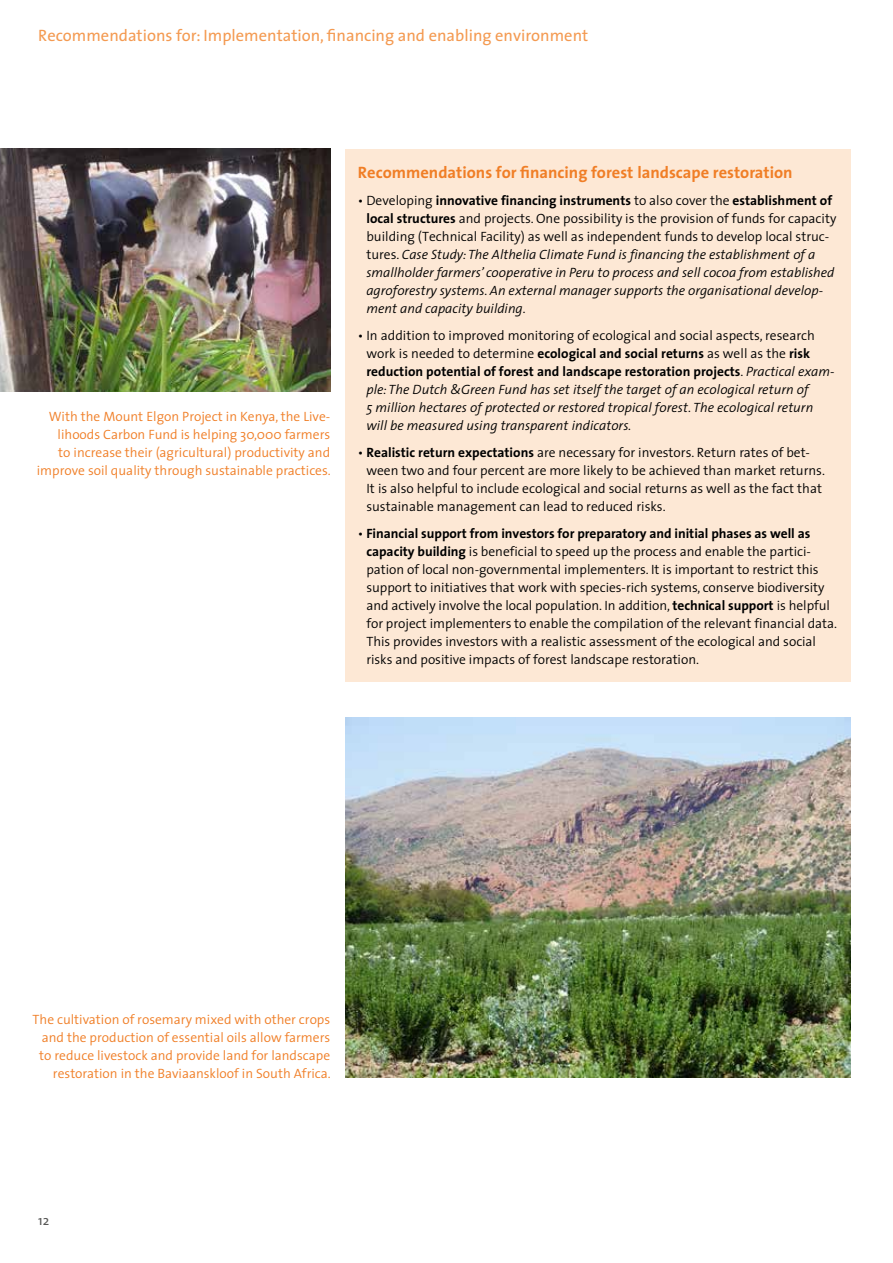
<style>
.page{position:relative;width:893px;height:1263px;background:#fff}
.page>*{position:absolute;margin:0;border:0;box-sizing:border-box;transform-origin:0 0}
.t1{font:16.5px "The Sans";color:#f49a51}
.t2{font:700 16.5px "The Sans";color:#f07e26}
.t3{font:italic 300 13.5px/18px "The Sans";color:#000}
.t4{font:300 13.5px/18px "The Sans";letter-spacing:-.005em;color:#000}
.t5{font:300 13.5px/18px "The Sans";color:#f07e26;text-align:right}
.t6{font:13.5px "The Sans";color:#575756}
.s1{font-style:normal}
.s2{font-weight:700;font-style:normal}
.s3{font-weight:700}
</style>
<div class="page">
<div style="left:345px;top:149px;width:505px;height:533px;background:#fde8d5"></div>
<img style="left:345px;top:718px;width:505px;height:360px">
<img style="left:0;top:149px;width:330px;height:243px">
<p class="t1" style="left:38px;top:21px;width:551px">Recommendations for: Implementation, financing and enabling environment</p>
<p class="t5" style="left:37px;top:407px;width:296px">With the Mount Elgon Project in Kenya, the Live&shy;lihoods Carbon Fund is helping 30,000 farmers<br>to increase their (agricultural) productivity and improve soil quality through sustainable practices.</p>
<p class="t2" style="left:358px;top:158px;width:436px">Recommendations for financing forest landscape restoration</p>
<p class="t3" style="left:366px;top:191px;width:471px;text-indent:-9px"><span class="s1">• Developing</span> <span class="s2">innovative financing instruments</span> <span class="s1">to also cover the</span> <span class="s2">establishment of local structures</span> <span class="s1">and projects. One possibility is the provision of funds for capacity building (Technical Facility) as well as independent funds to develop local struc&shy;tures.</span> Case Study: The Althelia Climate Fund is financing the establishment of a smallholder farmers’ cooperative in Peru to process and sell cocoa from established agroforestry systems. An external manager supports the organisational develop&shy;ment and capacity building.</p>
<p class="t3" style="left:366px;top:325px;width:470px;text-indent:-9px"><span class="s1">• In addition to improved monitoring of ecological and social aspects, research work is needed to determine</span> <span class="s2">ecological and social returns</span> <span class="s1">as well as the</span> <span class="s2">risk reduction potential of forest and landscape restoration projects</span><span class="s1">.</span> Practical exam&shy;ple: The Dutch &amp;Green Fund has set itself the target of an ecological return of<br>5 million hectares of protected or restored tropical forest. The ecological return will be measured using transparent indicators.</p>
<p class="t4" style="left:366px;top:442px;width:460px;text-indent:-9px">• <span class="s3">Realistic return expectations</span> are necessary for investors. Return rates of bet&shy;ween two and four percent are more likely to be achieved than market returns.<br>It is also helpful to include ecological and social returns as well as the fact that sustainable management can lead to reduced risks.</p>
<p class="t4" style="left:366px;top:523px;width:472px;text-indent:-9px">• <span class="s3">Financial support from investors for preparatory and initial phases as well as capacity building</span> is beneficial to speed up the process and enable the partici&shy;pation of local non-governmental implementers. It is important to restrict this support to initiatives that work with species-rich systems, conserve biodiversity and actively involve the local population. In addition, <span class="s3">technical support</span> is helpful for project implementers to enable the compilation of the relevant financial data.<br>This provides investors with a realistic assessment of the ecological and social risks and positive impacts of forest landscape restoration.</p>
<p class="t5" style="left:33px;top:1010px;width:300px">The cultivation of rosemary mixed with other crops and the production of essential oils allow farmers to reduce livestock and provide land for landscape restoration in the Baviaanskloof in South Africa.</p>
<p class="t6" style="left:38px;top:1209px;width:13px">12</p>
</div>
